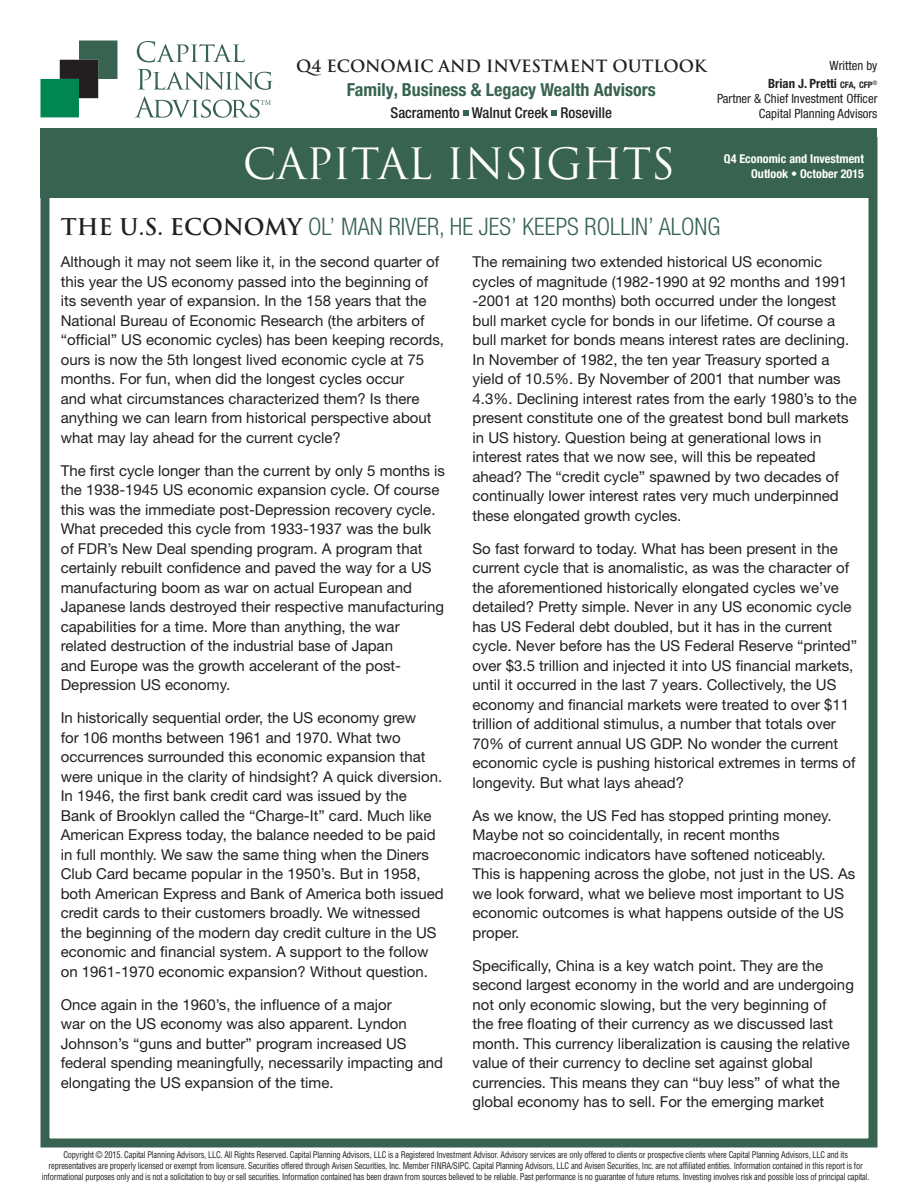
<style>
.page{position:relative;width:918px;height:1188px;background:#fff}
.page>*{position:absolute;margin:0;border:0;box-sizing:border-box;transform-origin:0 0}
.t1{font:42px "Trajan Pro";color:#fff}
.t2{font:300 condensed 24.15px "Helvetica Neue LT Pro";color:#376350}
.t3{font:700 condensed 18px "Helvetica Neue LT Pro";color:#376350}
.t4{font:700 16.5px "Trajan Pro";color:#231f20}
.t5{font:15px/19.5px "Helvetica Neue LT Pro";color:#231f20}
.t6{font:500 condensed 15px "Helvetica Neue LT Pro";color:#231f20}
.t7{font:condensed 12.75px/15px "Helvetica Neue LT Pro";color:#231f20;text-align:right}
.t8{font:700 condensed 12.75px "Helvetica Neue LT Pro";color:#231f20}
.t9{font:700 condensed 12.15px/15.8px "Helvetica Neue LT Pro";color:#fff;text-align:right}
.t10{font:condensed 9px/10.8px "Helvetica LT Std";letter-spacing:-.02em;color:#231f20;text-align:center;scale:.93 1}
.s1{font-size:8.85px}
.s2{font-size:9.75px}
.s3{font-family:"Trajan Pro";font-weight:700;font-stretch:normal;font-size:22.5px;color:#231f20}
</style>
<div class="page">
<div style="left:40px;top:137px;width:838px;height:1011px;border:9px solid #376350"></div>
<div style="left:40px;top:129px;width:838px;height:69px;background:#376350"></div>
<svg style="left:464px;top:110px;width:5px;height:5px"></svg>
<svg style="left:552px;top:110px;width:5px;height:5px"></svg>
<svg style="left:137px;top:41px;width:108px;height:21px"></svg>
<svg style="left:40px;top:40px;width:77px;height:77px"></svg>
<svg style="left:138px;top:69px;width:134px;height:21px"></svg>
<svg style="left:135px;top:96px;width:136px;height:22px"></svg>
<p class="t4" style="left:296px;top:56px;width:412px">Q4 ECONOMIC AND INVESTMENT OUTLOOK</p>
<p class="t3" style="left:347px;top:78px;width:310px">Family, Business &amp; Legacy Wealth Advisors</p>
<p class="t6" style="left:391px;top:104px;width:223px">Sacramento Walnut Creek Roseville</p>
<p class="t7" style="left:830px;top:58px;width:49px">Written by</p>
<p class="t8" style="left:768px;top:76px;width:111px">Brian J. Pretti <span class="s1">CFA</span><span class="s2">,</span> <span class="s1">CFP</span><sup>®</sup></p>
<p class="t7" style="left:717px;top:91px;width:162px">Partner &amp; Chief Investment Officer<br>Capital Planning Advisors</p>
<p class="t1" style="left:243px;top:137px;width:434px">CAPITAL INSIGHTS</p>
<p class="t9" style="left:724px;top:151px;width:142px">Q4 Economic and Investment<br>Outlook • October 2015</p>
<p class="t2" style="left:61px;top:213px;width:661px"><span class="s3">THE U.S. ECONOMY</span> OL’ MAN RIVER, HE JES’ KEEPS ROLLIN’ ALONG</p>
<p class="t5" style="left:61px;top:252px;width:385px">Although it may not seem like it, in the second quarter of this year the US economy passed into the beginning of its seventh year of expansion. In the 158 years that the National Bureau of Economic Research (the arbiters of “official” US economic cycles) has been keeping records, ours is now the 5th longest lived economic cycle at 75 months. For fun, when did the longest cycles occur<br>and what circumstances characterized them? Is there anything we can learn from historical perspective about what may lay ahead for the current cycle?</p>
<p class="t5" style="left:61px;top:461px;width:386px">The first cycle longer than the current by only 5 months is the 1938-1945 US economic expansion cycle. Of course this was the immediate post-Depression recovery cycle.<br>What preceded this cycle from 1933-1937 was the bulk of FDR’s New Deal spending program. A program that certainly rebuilt confidence and paved the way for a US manufacturing boom as war on actual European and Japanese lands destroyed their respective manufacturing capabilities for a time. More than anything, the war related destruction of the industrial base of Japan<br>and Europe was the growth accelerant of the post-Depression US economy.</p>
<p class="t5" style="left:61px;top:708px;width:384px">In historically sequential order, the US economy grew<br>for 106 months between 1961 and 1970. What two occurrences surrounded this economic expansion that were unique in the clarity of hindsight? A quick diversion.<br>In 1946, the first bank credit card was issued by the Bank of Brooklyn called the “Charge-It” card. Much like American Express today, the balance needed to be paid in full monthly. We saw the same thing when the Diners Club Card became popular in the 1950’s. But in 1958, both American Express and Bank of America both issued credit cards to their customers broadly. We witnessed the beginning of the modern day credit culture in the US economic and financial system. A support to the follow on 1961-1970 economic expansion? Without question.</p>
<p class="t5" style="left:61px;top:995px;width:384px">Once again in the 1960’s, the influence of a major<br>war on the US economy was also apparent. Lyndon Johnson’s “guns and butter” program increased US federal spending meaningfully, necessarily impacting and elongating the US expansion of the time.</p>
<p class="t5" style="left:472px;top:252px;width:386px">The remaining two extended historical US economic cycles of magnitude (1982-1990 at 92 months and 1991 -2001 at 120 months) both occurred under the longest bull market cycle for bonds in our lifetime. Of course a bull market for bonds means interest rates are declining.<br>In November of 1982, the ten year Treasury sported a yield of 10.5%. By November of 2001 that number was 4.3%. Declining interest rates from the early 1980’s to the present constitute one of the greatest bond bull markets in US history. Question being at generational lows in interest rates that we now see, will this be repeated ahead? The “credit cycle” spawned by two decades of continually lower interest rates very much underpinned these elongated growth cycles.</p>
<p class="t5" style="left:472px;top:539px;width:386px">So fast forward to today. What has been present in the current cycle that is anomalistic, as was the character of the aforementioned historically elongated cycles we’ve detailed? Pretty simple. Never in any US economic cycle has US Federal debt doubled, but it has in the current cycle. Never before has the US Federal Reserve “printed” over $3.5 trillion and injected it into US financial markets, until it occurred in the last 7 years. Collectively, the US economy and financial markets were treated to over $11 trillion of additional stimulus, a number that totals over 70% of current annual US GDP. No wonder the current economic cycle is pushing historical extremes in terms of longevity. But what lays ahead?</p>
<p class="t5" style="left:472px;top:806px;width:384px">As we know, the US Fed has stopped printing money.<br>Maybe not so coincidentally, in recent months macroeconomic indicators have softened noticeably.<br>This is happening across the globe, not just in the US. As we look forward, what we believe most important to US economic outcomes is what happens outside of the US proper.</p>
<p class="t5" style="left:472px;top:956px;width:383px">Specifically, China is a key watch point. They are the second largest economy in the world and are undergoing not only economic slowing, but the very beginning of<br>the free floating of their currency as we discussed last month. This currency liberalization is causing the relative value of their currency to decline set against global currencies. This means they can “buy less” of what the global economy has to sell. For the emerging market</p>
<p class="t10" style="left:42px;top:1150px;width:892px">Copyright © 2015. Capital Planning Advisors, LLC. All Rights Reserved. Capital Planning Advisors, LLC is a Registered Investment Advisor. Advisory services are only offered to clients or prospective clients where Capital Planning Advisors, LLC and its representatives are properly licensed or exempt from licensure. Securities offered through Avisen Securities, Inc. Member FINRA/SIPC. Capital Planning Advisors, LLC and Avisen Securities, Inc. are not affiliated entities. Information contained in this report is for informational purposes only and is not a solicitation to buy or sell securities. Information contained has been drawn from sources believed to be reliable. Past performance is no guarantee of future returns. Investing involves risk and possible loss of principal capital.</p>
</div>
